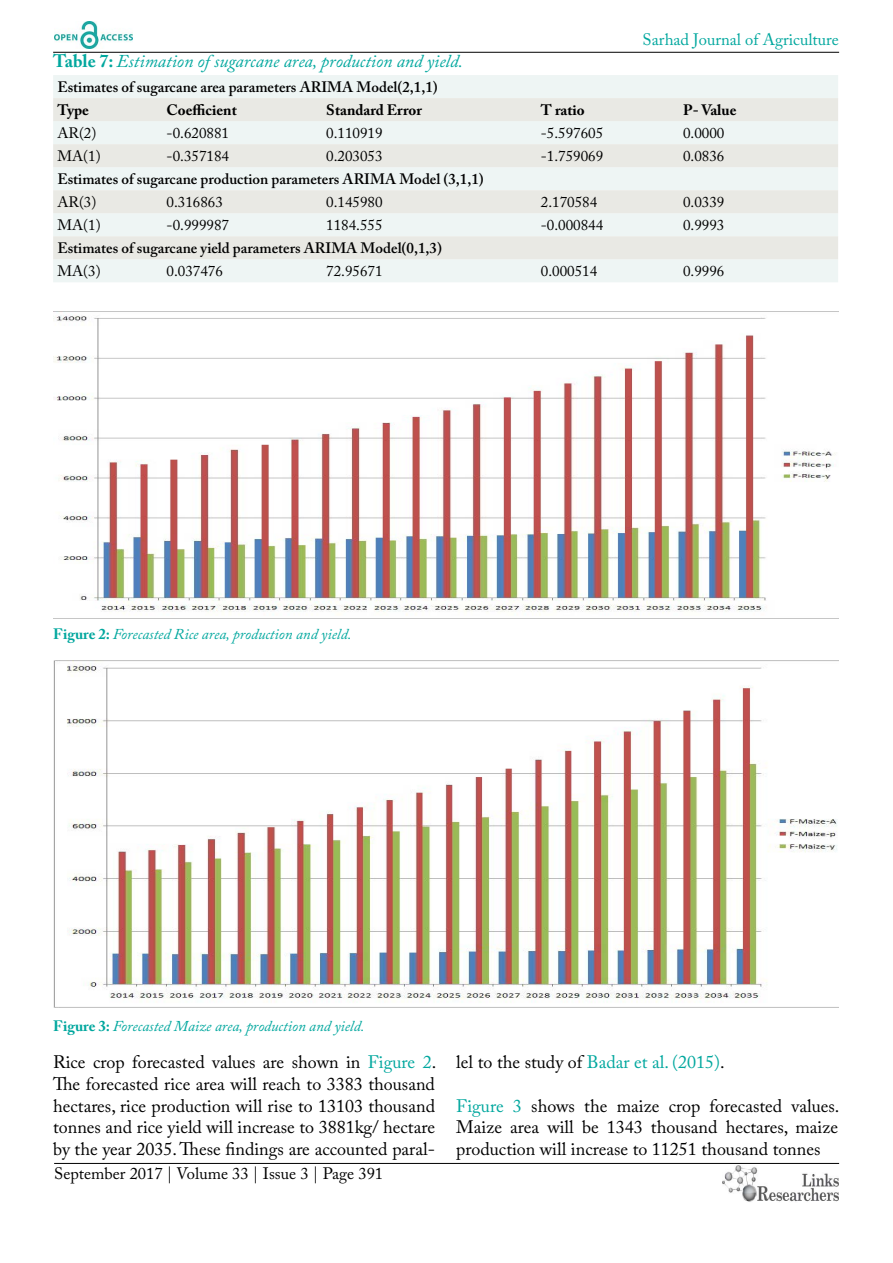
<style>
.page{position:relative;width:893px;height:1263px;background:#fff}
.page>*{position:absolute;margin:0;border:0;box-sizing:border-box;transform-origin:0 0}
.t1{font:18px/21.6px "Adobe Caslon Pro";color:#000;text-align:justify}
.t2{font:italic 18px "Adobe Caslon Pro";color:#00a79e}
.t3{font:16.5px "Adobe Caslon Pro";color:#000}
.t4{font:16.5px "Adobe Caslon Pro";color:#00a79e}
.t5{font:15px "Adobe Caslon Pro";color:#000}
.t6{font:600 15px "Adobe Caslon Pro";color:#000}
.t7{font:italic 15px "Adobe Caslon Pro";color:#00a79e}
.t8{font:700 15px "Adobe Caslon Pro";color:#000}
.s1{font-weight:700;font-style:normal}
.s2{color:#00a79e}
</style>
<div class="page">
<hr style="left:53px;top:52px;width:786px;height:1px;background:#000">
<hr style="left:54px;top:1163px;width:785px;height:1px;background:#000">
<img style="left:722px;top:1166px;width:117px;height:36px">
<img style="left:54px;top:22px;width:78px;height:27px">
<div style="left:53px;top:75px;width:785px;height:207px;background:#eef5f4"></div>
<svg style="left:53px;top:98px;width:785px;height:161px;background:#ebeeea"></svg>
<img style="left:53px;top:311px;width:785px;height:308px">
<img style="left:53px;top:661px;width:785px;height:347px">
<p class="t4" style="left:643px;top:30px;width:198px">Sarhad Journal of Agriculture</p>
<p class="t2" style="left:53px;top:50px;width:411px"><span class="s1">Table 7:</span> Estimation of sugarcane area, production and yield.</p>
<p class="t6" style="left:57px;top:78px;width:382px">Estimates of sugarcane area parameters ARIMA Model(2,1,1)</p>
<p class="t8" style="left:57px;top:101px;width:33px">Type</p>
<p class="t8" style="left:167px;top:101px;width:72px">Coefficient</p>
<p class="t8" style="left:326px;top:101px;width:97px">Standard Error</p>
<p class="t8" style="left:541px;top:101px;width:45px">T ratio</p>
<p class="t8" style="left:683px;top:101px;width:55px">P- Value</p>
<p class="t5" style="left:57px;top:124px;width:41px">AR(2)</p>
<p class="t5" style="left:167px;top:124px;width:64px">-0.620881</p>
<p class="t5" style="left:326px;top:124px;width:58px">0.110919</p>
<p class="t5" style="left:541px;top:124px;width:64px">-5.597605</p>
<p class="t5" style="left:683px;top:124px;width:43px">0.0000</p>
<p class="t5" style="left:57px;top:147px;width:45px">MA(1)</p>
<p class="t5" style="left:167px;top:147px;width:64px">-0.357184</p>
<p class="t5" style="left:326px;top:147px;width:58px">0.203053</p>
<p class="t5" style="left:541px;top:147px;width:64px">-1.759069</p>
<p class="t5" style="left:683px;top:147px;width:43px">0.0836</p>
<p class="t6" style="left:57px;top:170px;width:428px">Estimates of sugarcane production parameters ARIMA Model (3,1,1)</p>
<p class="t5" style="left:57px;top:193px;width:41px">AR(3)</p>
<p class="t5" style="left:167px;top:193px;width:58px">0.316863</p>
<p class="t5" style="left:326px;top:193px;width:58px">0.145980</p>
<p class="t5" style="left:541px;top:193px;width:58px">2.170584</p>
<p class="t5" style="left:683px;top:193px;width:43px">0.0339</p>
<p class="t5" style="left:57px;top:216px;width:45px">MA(1)</p>
<p class="t5" style="left:167px;top:216px;width:64px">-0.999987</p>
<p class="t5" style="left:326px;top:216px;width:58px">1184.555</p>
<p class="t5" style="left:541px;top:216px;width:64px">-0.000844</p>
<p class="t5" style="left:683px;top:216px;width:43px">0.9993</p>
<p class="t6" style="left:57px;top:239px;width:386px">Estimates of sugarcane yield parameters ARIMA Model(0,1,3)</p>
<p class="t5" style="left:57px;top:262px;width:45px">MA(3)</p>
<p class="t5" style="left:167px;top:262px;width:58px">0.037476</p>
<p class="t5" style="left:326px;top:262px;width:58px">72.95671</p>
<p class="t5" style="left:541px;top:262px;width:58px">0.000514</p>
<p class="t5" style="left:683px;top:262px;width:43px">0.9996</p>
<p class="t7" style="left:53px;top:625px;width:300px"><span class="s1">Figure 2:</span> Forecasted Rice area, production and yield.</p>
<p class="t7" style="left:53px;top:1016px;width:313px"><span class="s1">Figure 3:</span> Forecasted Maize area, production and yield.</p>
<p class="t1" style="left:53px;top:1051px;width:385px">Rice crop forecasted values are shown in <span class="s2">Figure 2</span>.<br>The forecasted rice area will reach to 3383 thousand hectares, rice production will rise to 13103 thousand tonnes and rice yield will increase to 3881kg/ hectare by the year 2035. These findings are accounted paral-</p>
<p class="t1" style="left:456px;top:1051px;width:270px">lel to the study of <span class="s2">Badar et al. (2015)</span>.</p>
<p class="t1" style="left:456px;top:1094px;width:385px"><span class="s2">Figure 3</span> shows the maize crop forecasted values.<br>Maize area will be 1343 thousand hectares, maize production will increase to 11251 thousand tonnes</p>
<p class="t3" style="left:54px;top:1164px;width:331px">September 2017 | Volume 33 | Issue 3 | Page 391</p>
</div>
